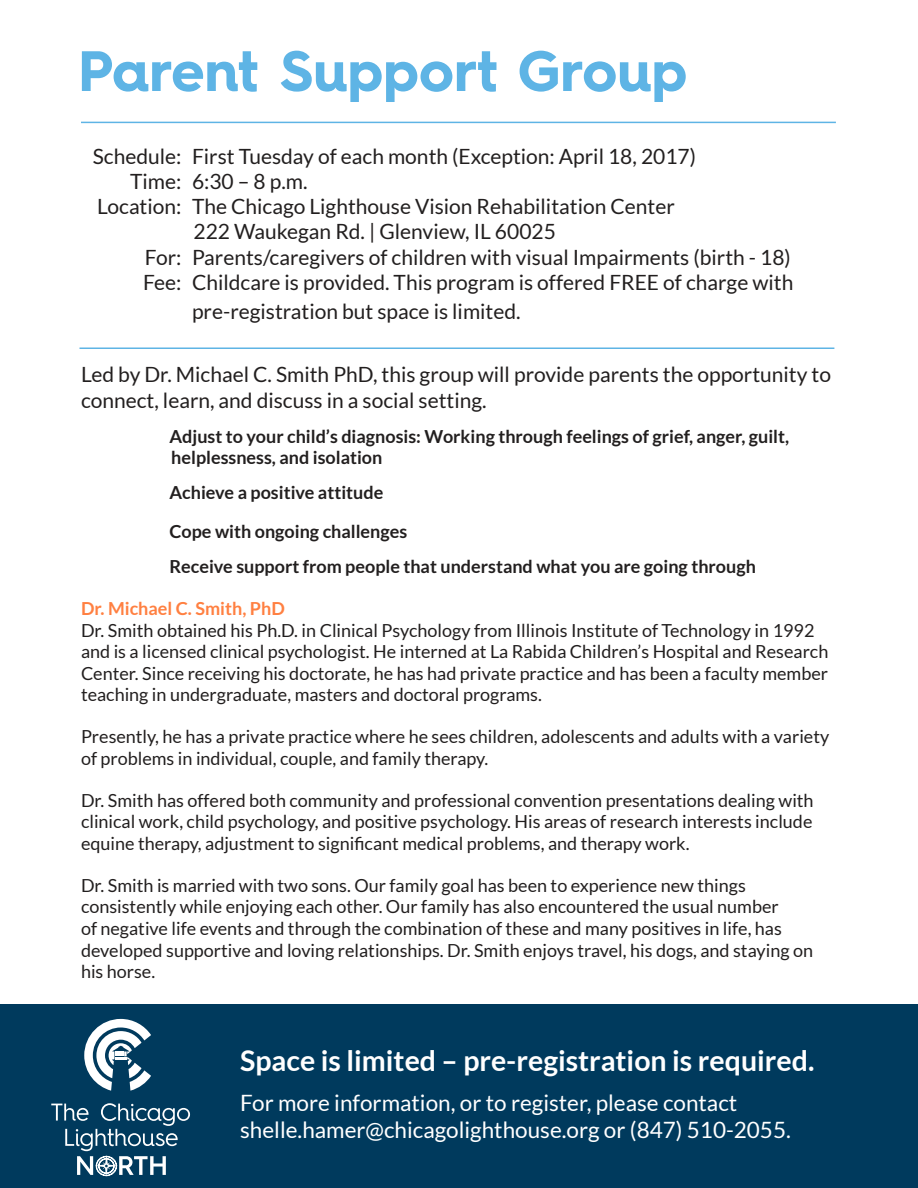
<style>
.page{position:relative;width:918px;height:1188px;background:#fff}
.page>*{position:absolute;margin:0;border:0;box-sizing:border-box;transform-origin:0 0}
.t1{font:700 57px "Hurme Geometric Sans 4";color:#5eb4e5}
.t2{font:700 28.5px "Lato";color:#fff}
.t3{font:22.5px/27px "Lato";color:#fff}
.t4{font:21px/25.2px "Lato";color:#221f1f}
.t5{font:18px/21.6px "Lato";color:#221f1f}
.t6{font:700 18px/21.6px "Lato";color:#221f1f}
.t7{font:700 18px "Lato";color:#ff8041}
</style>
<div class="page">
<div style="left:0;top:1004px;width:918px;height:184px;background:#003a5d"></div>
<svg style="left:51px;top:1103px;width:139px;height:74px"></svg>
<svg style="left:84px;top:1019px;width:67px;height:72px"></svg>
<hr style="left:81px;top:122px;width:755px;height:1px;background:#5eb4e5">
<hr style="left:80px;top:348px;width:754px;height:1px;background:#5eb4e5">
<h1 class="t1" style="left:78px;top:51px;width:611px">Parent Support Group</h1>
<p class="t4" style="left:93px;top:145px;width:605px">Schedule: First Tuesday of each month (Exception: April 18, 2017)</p>
<p class="t4" style="left:130px;top:170px;width:179px">Time: 6:30 – 8 p.m.</p>
<p class="t4" style="left:97px;top:195px;width:579px">Location: The Chicago Lighthouse Vision Rehabilitation Center</p>
<p class="t4" style="left:193px;top:220px;width:364px">222 Waukegan Rd. | Glenview, IL 60025</p>
<p class="t4" style="left:145px;top:246px;width:647px">For: Parents/caregivers of children with visual Impairments (birth - 18)</p>
<p class="t4" style="left:143px;top:271px;width:652px">Fee: Childcare is provided. This program is offered FREE of charge with</p>
<p class="t4" style="left:192px;top:300px;width:330px">pre-registration but space is limited.</p>
<p class="t4" style="left:81px;top:364px;width:752px">Led by Dr. Michael C. Smith PhD, this group will provide parents the opportunity to connect, learn, and discuss in a social setting.</p>
<p class="t6" style="left:170px;top:427px;width:621px">Adjust to your child’s diagnosis: Working through feelings of grief, anger, guilt, helplessness, and isolation</p>
<p class="t6" style="left:170px;top:475px;width:239px;line-height:38.7px">Achieve a positive attitude<br>Cope with ongoing challenges</p>
<p class="t6" style="left:170px;top:557px;width:588px">Receive support from people that understand what you are going through</p>
<p class="t7" style="left:81px;top:601px;width:205px">Dr. Michael C. Smith, PhD</p>
<p class="t5" style="left:81px;top:621px;width:749px">Dr. Smith obtained his Ph.D. in Clinical Psychology from Illinois Institute of Technology in 1992 and is a licensed clinical psychologist. He interned at La Rabida Children’s Hospital and Research Center. Since receiving his doctorate, he has had private practice and has been a faculty member teaching in undergraduate, masters and doctoral programs.</p>
<p class="t5" style="left:81px;top:727px;width:750px">Presently, he has a private practice where he sees children, adolescents and adults with a variety of problems in individual, couple, and family therapy.</p>
<p class="t5" style="left:81px;top:791px;width:734px;text-align:justify">Dr. Smith has offered both community and professional convention presentations dealing with clinical work, child psychology, and positive psychology. His areas of research interests include equine therapy, adjustment to significant medical problems, and therapy work.</p>
<p class="t5" style="left:81px;top:876px;width:734px">Dr. Smith is married with two sons. Our family goal has been to experience new things consistently while enjoying each other. Our family has also encountered the usual number<br>of negative life events and through the combination of these and many positives in life, has developed supportive and loving relationships. Dr. Smith enjoys travel, his dogs, and staying on his horse.</p>
<h2 class="t2" style="left:240px;top:1049px;width:576px">Space is limited – pre-registration is required.</h2>
<p class="t3" style="left:240px;top:1091px;width:552px">For more information, or to register, please contact shelle.hamer@chicagolighthouse.org or (847) 510-2055.</p>
</div>
